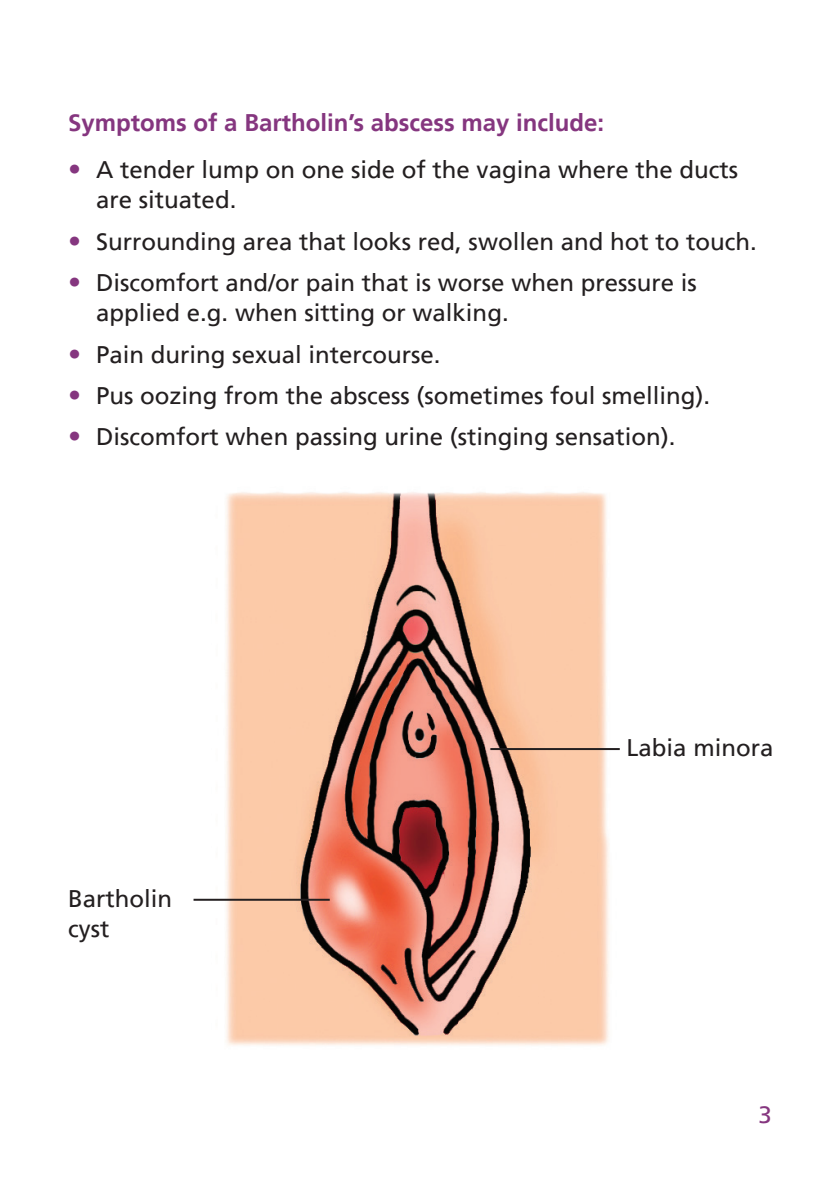
<style>
.page{position:relative;width:840px;height:1191px;background:#fff}
.page>*{position:absolute;margin:0;border:0;box-sizing:border-box;transform-origin:0 0}
.Body_Text{font:24px/30px "Frutiger LT";color:#231f20}
.Sub_Heading{font:700 24px "Frutiger LT";color:#85367f}
.t1{font:24px "Frutiger LT";color:#85367f}
.s1{font-size:26px;color:#85367f}
</style>
<div class="page">
<img style="left:198px;top:492px;width:422px;height:554px">
<hr style="left:193px;top:898px;width:136px;height:2px;background:#231f20">
<hr style="left:490px;top:748px;width:129px;height:2px;background:#231f20">
<p class="Sub_Heading" style="left:68px;top:109px;width:537px">Symptoms of a Bartholin’s abscess may include:</p>
<p class="Body_Text" style="left:96px;top:155px;width:643px;text-indent:-28px"><span class="s1">•</span> A tender lump on one side of the vagina where the ducts are situated.</p>
<p class="Body_Text" style="left:68px;top:227px;width:690px"><span class="s1">•</span> Surrounding area that looks red, swollen and hot to touch.</p>
<p class="Body_Text" style="left:96px;top:268px;width:602px;text-indent:-28px"><span class="s1">•</span> Discomfort and/or pain that is worse when pressure is applied e.g. when sitting or walking.</p>
<p class="Body_Text" style="left:68px;top:339px;width:374px"><span class="s1">•</span> Pain during sexual intercourse.</p>
<p class="Body_Text" style="left:68px;top:381px;width:643px"><span class="s1">•</span> Pus oozing from the abscess (sometimes foul smelling).</p>
<p class="Body_Text" style="left:68px;top:422px;width:608px"><span class="s1">•</span> Discomfort when passing urine (stinging sensation).</p>
<p class="Body_Text" style="left:68px;top:883px;width:106px">Bartholin cyst</p>
<p class="Body_Text" style="left:626px;top:732px;width:148px">Labia minora</p>
<p class="t1" style="left:758px;top:1101px;width:15px">3</p>
</div>
